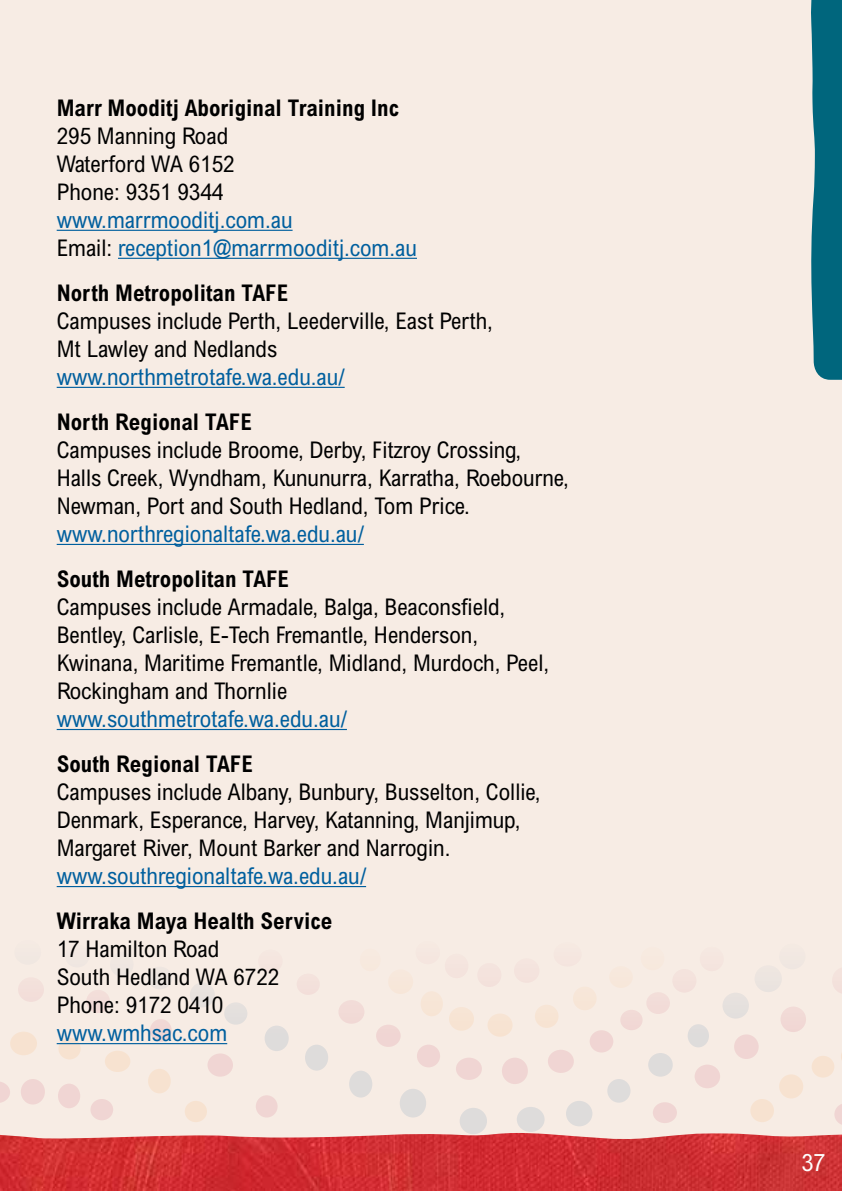
<style>
.page{position:relative;width:842px;height:1191px;background:#f7ece4}
.page>*{position:absolute;margin:0;border:0;box-sizing:border-box;transform-origin:0 0}
.t1{font:condensed 24px "Arial MT Std";color:#fff}
.t2{font:condensed 23px/28px "Arial MT Std";color:#000}
.t3{font:condensed 23px/28px "Arial MT Std";color:#005f9e}
.t4{font:700 condensed 23px "Arial MT Std";color:#000}
.s1{color:#000}
</style>
<div class="page">
<div style="left:653px;top:1102px;width:24px;height:21px;background:#f0d5d3;border-radius:50%"></div>
<div style="left:695px;top:1064px;width:25px;height:24px;background:#f0d5d3;border-radius:50%"></div>
<div style="left:734px;top:1034px;width:25px;height:25px;background:#f0d5d3;border-radius:50%"></div>
<div style="left:780px;top:1006px;width:26px;height:26px;background:#f1d9d5;border-radius:50%"></div>
<svg style="left:833px;top:981px;width:9px;height:12px"></svg>
<svg style="left:834px;top:1104px;width:8px;height:21px"></svg>
<div style="left:14px;top:939px;width:27px;height:25px;background:#f3e9e2;border-radius:50%"></div>
<div style="left:65px;top:944px;width:25px;height:23px;background:#f2e8e2;border-radius:50%"></div>
<div style="left:110px;top:951px;width:24px;height:25px;background:#f0e7e1;border-radius:50%"></div>
<div style="left:148px;top:966px;width:24px;height:23px;background:#ece5e0;border-radius:50%"></div>
<div style="left:190px;top:982px;width:25px;height:25px;background:#e8e2de;border-radius:50%"></div>
<div style="left:224px;top:1002px;width:23px;height:22px;background:#e4e0dd;border-radius:50%"></div>
<div style="left:265px;top:1025px;width:24px;height:26px;background:#dedcdb;border-radius:50%"></div>
<div style="left:305px;top:1044px;width:23px;height:26px;background:#dedcdb;border-radius:50%"></div>
<div style="left:349px;top:1070px;width:23px;height:27px;background:#dedcdb;border-radius:50%"></div>
<div style="left:400px;top:1088px;width:26px;height:29px;background:#dedcdb;border-radius:50%"></div>
<div style="left:460px;top:1107px;width:27px;height:27px;background:#dedcdb;border-radius:50%"></div>
<div style="left:517px;top:1106px;width:28px;height:26px;background:#dedcdb;border-radius:50%"></div>
<div style="left:566px;top:1100px;width:26px;height:26px;background:#dedcdb;border-radius:50%"></div>
<div style="left:607px;top:1079px;width:23px;height:23px;background:#dedcdb;border-radius:50%"></div>
<div style="left:648px;top:1053px;width:25px;height:23px;background:#dedcdb;border-radius:50%"></div>
<div style="left:688px;top:1024px;width:21px;height:23px;background:#dedcdb;border-radius:50%"></div>
<div style="left:722px;top:992px;width:27px;height:26px;background:#e6e1de;border-radius:50%"></div>
<div style="left:754px;top:965px;width:28px;height:27px;background:#ece5e0;border-radius:50%"></div>
<div style="left:779px;top:943px;width:27px;height:26px;background:#f2e8e2;border-radius:50%"></div>
<div style="left:258px;top:949px;width:25px;height:23px;background:#f5e5df;border-radius:50%"></div>
<div style="left:297px;top:973px;width:23px;height:22px;background:#f3e1db;border-radius:50%"></div>
<div style="left:415px;top:940px;width:25px;height:24px;background:#f5e8e1;border-radius:50%"></div>
<div style="left:445px;top:953px;width:23px;height:25px;background:#f4e4de;border-radius:50%"></div>
<div style="left:477px;top:963px;width:24px;height:24px;background:#f4e3dd;border-radius:50%"></div>
<div style="left:514px;top:958px;width:25px;height:24px;background:#f4e3dd;border-radius:50%"></div>
<div style="left:553px;top:942px;width:29px;height:24px;background:#f5e7e0;border-radius:50%"></div>
<div style="left:338px;top:1000px;width:26px;height:23px;background:#f2dbd7;border-radius:50%"></div>
<div style="left:376px;top:1024px;width:25px;height:23px;background:#f0d5d3;border-radius:50%"></div>
<div style="left:417px;top:1044px;width:23px;height:23px;background:#f0d5d3;border-radius:50%"></div>
<div style="left:456px;top:1057px;width:26px;height:23px;background:#f0d5d3;border-radius:50%"></div>
<div style="left:502px;top:1057px;width:26px;height:27px;background:#f0d5d3;border-radius:50%"></div>
<div style="left:548px;top:1049px;width:26px;height:24px;background:#f0d5d3;border-radius:50%"></div>
<div style="left:590px;top:1030px;width:23px;height:22px;background:#f0d5d3;border-radius:50%"></div>
<div style="left:620px;top:1009px;width:23px;height:21px;background:#f1d9d5;border-radius:50%"></div>
<div style="left:646px;top:992px;width:24px;height:22px;background:#f2dcd8;border-radius:50%"></div>
<div style="left:672px;top:969px;width:24px;height:23px;background:#f4e2dc;border-radius:50%"></div>
<div style="left:700px;top:946px;width:24px;height:25px;background:#f5e6df;border-radius:50%"></div>
<div style="left:360px;top:948px;width:21px;height:23px;background:#f7e9df;border-radius:50%"></div>
<div style="left:388px;top:969px;width:25px;height:25px;background:#f7e7da;border-radius:50%"></div>
<div style="left:421px;top:991px;width:22px;height:25px;background:#f7e5d6;border-radius:50%"></div>
<div style="left:449px;top:1007px;width:25px;height:23px;background:#f7e4d3;border-radius:50%"></div>
<div style="left:487px;top:1013px;width:26px;height:23px;background:#f7e3d2;border-radius:50%"></div>
<div style="left:535px;top:1004px;width:23px;height:24px;background:#f7e4d4;border-radius:50%"></div>
<div style="left:573px;top:986px;width:24px;height:24px;background:#f7e6d7;border-radius:50%"></div>
<div style="left:609px;top:966px;width:24px;height:22px;background:#f7e8dc;border-radius:50%"></div>
<div style="left:641px;top:946px;width:23px;height:24px;background:#f7e9df;border-radius:50%"></div>
<div style="left:812px;top:1055px;width:22px;height:22px;background:#f7e2d0;border-radius:50%"></div>
<div style="left:779px;top:1074px;width:24px;height:24px;background:#f7e2d0;border-radius:50%"></div>
<div style="left:750px;top:1099px;width:24px;height:23px;background:#f7e2d0;border-radius:50%"></div>
<div style="left:18px;top:977px;width:26px;height:25px;background:#f3dfda;border-radius:50%"></div>
<div style="left:86px;top:989px;width:24px;height:24px;background:#f2ddd9;border-radius:50%"></div>
<svg style="left:0;top:1082px;width:10px;height:21px"></svg>
<div style="left:21px;top:1079px;width:24px;height:25px;background:#f0d5d3;border-radius:50%"></div>
<div style="left:58px;top:1083px;width:22px;height:25px;background:#f0d5d3;border-radius:50%"></div>
<div style="left:90px;top:1099px;width:23px;height:21px;background:#f0d5d3;border-radius:50%"></div>
<div style="left:150px;top:1019px;width:22px;height:22px;background:#f0d6d3;border-radius:50%"></div>
<div style="left:207px;top:1053px;width:26px;height:23px;background:#f0d5d3;border-radius:50%"></div>
<div style="left:256px;top:1095px;width:22px;height:22px;background:#f0d5d3;border-radius:50%"></div>
<div style="left:10px;top:1031px;width:27px;height:24px;background:#f7e2d0;border-radius:50%"></div>
<svg style="left:58px;top:1037px;width:23px;height:22px"></svg>
<div style="left:105px;top:1050px;width:25px;height:22px;background:#f7e2d0;border-radius:50%"></div>
<div style="left:148px;top:1068px;width:23px;height:25px;background:#f7e2d0;border-radius:50%"></div>
<div style="left:185px;top:1100px;width:22px;height:22px;background:#f7e2d0;border-radius:50%"></div>
<hr style="left:57px;top:230px;width:236px;height:1px;background:#005f9e">
<hr style="left:118px;top:258px;width:299px;height:1px;background:#005f9e">
<hr style="left:57px;top:387px;width:288px;height:1px;background:#005f9e">
<hr style="left:57px;top:544px;width:307px;height:1px;background:#005f9e">
<hr style="left:57px;top:729px;width:290px;height:1px;background:#005f9e">
<hr style="left:57px;top:886px;width:309px;height:1px;background:#005f9e">
<hr style="left:57px;top:1043px;width:170px;height:1px;background:#005f9e">
<svg style="left:811px;top:0;width:31px;height:380px;background:#0e6e83"></svg>
<img style="left:0;top:1131px;width:842px;height:60px">
<p class="t4" style="left:57px;top:94px;width:344px">Marr Mooditj Aboriginal Training Inc</p>
<p class="t2" style="left:57px;top:121px;width:179px">295 Manning Road<br>Waterford WA 6152<br>Phone: 9351 9344</p>
<p class="t3" style="left:57px;top:205px;width:362px">www.marrmooditj.com.au<br><span class="s1">Email:</span> reception1@marrmooditj.com.au</p>
<p class="t4" style="left:57px;top:279px;width:233px">North Metropolitan TAFE</p>
<p class="t2" style="left:57px;top:306px;width:438px">Campuses include Perth, Leederville, East Perth,<br>Mt Lawley and Nedlands</p>
<p class="t3" style="left:57px;top:362px;width:289px">www.northmetrotafe.wa.edu.au/</p>
<p class="t4" style="left:57px;top:408px;width:197px">North Regional TAFE</p>
<p class="t2" style="left:57px;top:435px;width:514px">Campuses include Broome, Derby, Fitzroy Crossing,<br>Halls Creek, Wyndham, Kununurra, Karratha, Roebourne,<br>Newman, Port and South Hedland, Tom Price.</p>
<p class="t3" style="left:57px;top:519px;width:309px">www.northregionaltafe.wa.edu.au/</p>
<p class="t4" style="left:57px;top:565px;width:234px">South Metropolitan TAFE</p>
<p class="t2" style="left:57px;top:592px;width:494px">Campuses include Armadale, Balga, Beaconsfield, Bentley, Carlisle, E-Tech Fremantle, Henderson, Kwinana, Maritime Fremantle, Midland, Murdoch, Peel, Rockingham and Thornlie</p>
<p class="t3" style="left:57px;top:704px;width:292px">www.southmetrotafe.wa.edu.au/</p>
<p class="t4" style="left:57px;top:750px;width:198px">South Regional TAFE</p>
<p class="t2" style="left:57px;top:777px;width:485px">Campuses include Albany, Bunbury, Busselton, Collie,<br>Denmark, Esperance, Harvey, Katanning, Manjimup,<br>Margaret River, Mount Barker and Narrogin.</p>
<p class="t3" style="left:57px;top:861px;width:311px">www.southregionaltafe.wa.edu.au/</p>
<p class="t4" style="left:57px;top:907px;width:277px">Wirraka Maya Health Service</p>
<p class="t2" style="left:57px;top:934px;width:224px">17 Hamilton Road<br>South Hedland WA 6722<br>Phone: 9172 0410</p>
<p class="t3" style="left:57px;top:1018px;width:172px">www.wmhsac.com</p>
<p class="t1" style="left:802px;top:1148px;width:25px">37</p>
</div>
